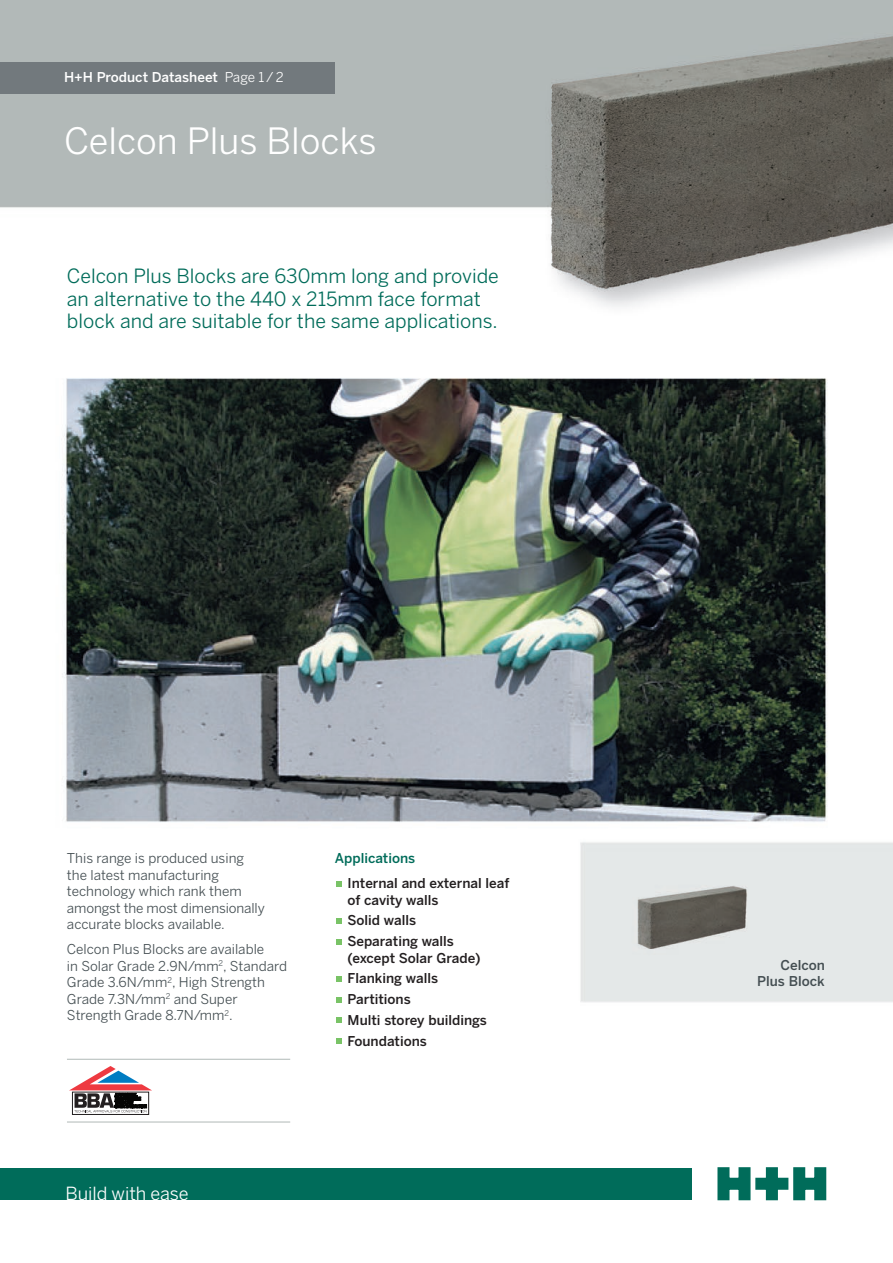
<style>
.page{position:relative;width:893px;height:1263px;background:#fff}
.page>*{position:absolute;margin:0;border:0;box-sizing:border-box;transform-origin:0 0}
.NEW_1_headline_20_22{font:36px "Benton Sans";color:#fff}
.NEW_2_intro_11_13{font:19.5px/22.5px "Benton Sans";color:#006c5a}
.t1{font:18px "Benton Sans";color:#fff}
.NEW_4_body_txt__8_11{font:13.5px/16.5px "Benton Sans";color:#444e52}
._6_NEW_Bullets{font:500 13.5px/16.5px "Benton Sans";color:#231f20}
.NEW_1_headline_20_22-2{font:500 13.5px "Benton Sans";color:#fff}
.NEW_4_body_txt__8_11-2{font:500 13.5px/16.5px "Benton Sans";color:#444e52;text-align:right}
.NEW_4_body_txt__8_11-3{font:500 13.5px "Benton Sans";color:#006c5a}
.s1{font-weight:400}
</style>
<div class="page">
<svg style="left:717px;top:1167px;width:110px;height:34px"></svg>
<div style="left:0;top:1168px;width:692px;height:31px;background:#006c5a"></div>
<img style="left:0;top:0;width:893px;height:1122px">
<div style="left:0;top:63px;width:335px;height:31px;background:#72797d"></div>
<svg style="left:336px;top:881px;width:5px;height:5px"></svg>
<svg style="left:336px;top:918px;width:5px;height:5px"></svg>
<svg style="left:336px;top:939px;width:5px;height:5px"></svg>
<svg style="left:336px;top:976px;width:5px;height:5px"></svg>
<svg style="left:336px;top:997px;width:5px;height:5px"></svg>
<svg style="left:336px;top:1018px;width:5px;height:5px"></svg>
<svg style="left:336px;top:1039px;width:5px;height:5px"></svg>
<svg style="left:69px;top:1066px;width:83px;height:46px"></svg>
<hr style="left:67px;top:1059px;width:223px;height:1px;background:#b1b9b7">
<hr style="left:67px;top:1122px;width:223px;height:1px;background:#b1b9b7">
<p class="NEW_1_headline_20_22-2" style="left:64px;top:69px;width:221px">H+H Product Datasheet <span class="s1">Page 1 / 2</span></p>
<p class="NEW_1_headline_20_22" style="left:64px;top:120px;width:314px">Celcon Plus Blocks</p>
<p class="NEW_2_intro_11_13" style="left:67px;top:265px;width:433px">Celcon Plus Blocks are 630mm long and provide an alternative to the 440 x 215mm face format block and are suitable for the same applications.</p>
<p class="NEW_4_body_txt__8_11" style="left:67px;top:850px;width:199px">This range is produced using the latest manufacturing technology which rank them amongst the most dimensionally accurate blocks available.</p>
<p class="NEW_4_body_txt__8_11" style="left:67px;top:941px;width:222px">Celcon Plus Blocks are available<br>in Solar Grade 2.9N/mm<sup>2</sup>, Standard<br>Grade 3.6N/mm<sup>2</sup>, High Strength<br>Grade 7.3N/mm<sup>2</sup> and Super<br>Strength Grade 8.7N/mm<sup>2</sup>.</p>
<p class="NEW_4_body_txt__8_11-3" style="left:335px;top:850px;width:82px">Applications</p>
<p class="_6_NEW_Bullets" style="left:348px;top:875px;width:163px">Internal and external leaf of cavity walls</p>
<p class="_6_NEW_Bullets" style="left:348px;top:912px;width:70px">Solid walls</p>
<p class="_6_NEW_Bullets" style="left:348px;top:933px;width:134px">Separating walls (except Solar Grade)</p>
<p class="_6_NEW_Bullets" style="left:348px;top:970px;width:92px">Flanking walls</p>
<p class="_6_NEW_Bullets" style="left:348px;top:991px;width:65px">Partitions</p>
<p class="_6_NEW_Bullets" style="left:348px;top:1011px;width:141px">Multi storey buildings</p>
<p class="_6_NEW_Bullets" style="left:348px;top:1032px;width:81px">Foundations</p>
<h3 class="t1" style="left:65px;top:1182px;width:125px">Build with ease</h3>
<p class="NEW_4_body_txt__8_11-2" style="left:757px;top:956px;width:69px">Celcon<br>Plus Block</p>
</div>
